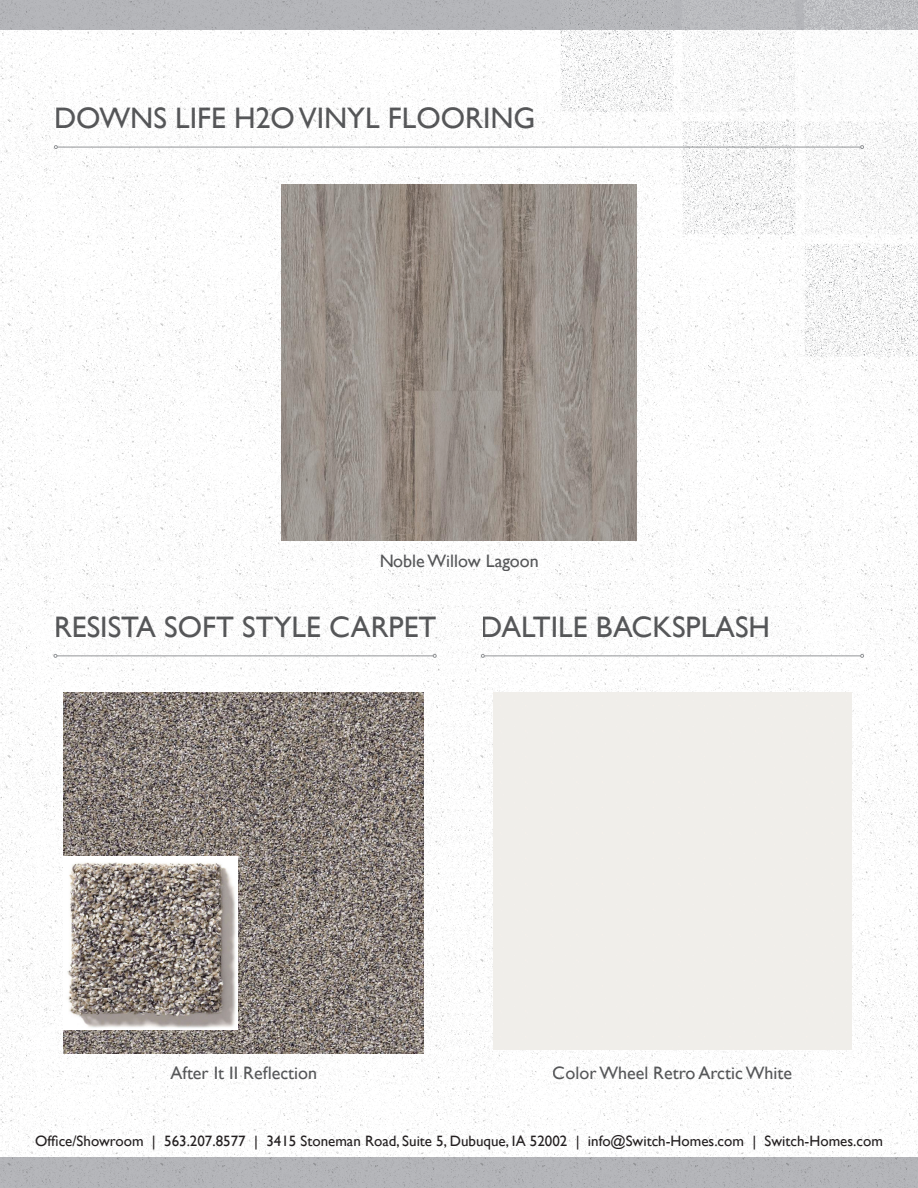
<style>
.page{position:relative;width:918px;height:1188px;background:#fff}
.page>*{position:absolute;margin:0;border:0;box-sizing:border-box;transform-origin:0 0}
.t1{font:29.7px "Gill Sans";color:#57585a}
.t2{font:18px "Gill Sans";color:#57585a}
.t3{font:15px "Gill Sans";color:#231f20}
</style>
<div class="page">
<img style="left:0;top:30px;width:918px;height:1127px">
<div style="left:0;top:0;width:918px;height:30px;background:#b6b7bb"></div>
<img style="left:559px;top:0;width:359px;height:357px">
<div style="left:0;top:1157px;width:918px;height:31px;background:#b6b7bb"></div>
<img style="left:281px;top:185px;width:356px;height:356px">
<hr style="left:57px;top:656px;width:376px;height:1px;background:#939598">
<svg style="left:433px;top:654px;width:4px;height:4px"></svg>
<svg style="left:54px;top:654px;width:3px;height:4px"></svg>
<hr style="left:57px;top:147px;width:804px;height:1px;background:#939598">
<svg style="left:860px;top:145px;width:4px;height:4px"></svg>
<svg style="left:54px;top:145px;width:4px;height:4px"></svg>
<div style="left:494px;top:693px;width:357px;height:357px;background:#f0eeea"></div>
<hr style="left:484px;top:656px;width:377px;height:1px;background:#939598">
<svg style="left:860px;top:654px;width:4px;height:4px"></svg>
<svg style="left:481px;top:654px;width:4px;height:4px"></svg>
<img style="left:64px;top:693px;width:360px;height:360px">
<img style="left:64px;top:856px;width:173px;height:174px">
<h1 class="t1" style="left:54px;top:101px;width:483px">DOWNS LIFE H2O VINYL FLOORING</h1>
<p class="t2" style="left:379px;top:550px;width:161px">Noble Willow Lagoon</p>
<h1 class="t1" style="left:54px;top:610px;width:384px">RESISTA SOFT STYLE CARPET</h1>
<h1 class="t1" style="left:481px;top:610px;width:291px">DALTILE BACKSPLASH</h1>
<p class="t2" style="left:170px;top:1062px;width:148px">After It II Reflection</p>
<p class="t2" style="left:553px;top:1062px;width:241px">Color Wheel Retro Arctic White</p>
<p class="t3" style="left:35px;top:1132px;width:849px">Office/Showroom | 563.207.8577 | 3415 Stoneman Road, Suite 5, Dubuque, IA 52002 | info@Switch-Homes.com | Switch-Homes.com</p>
</div>
